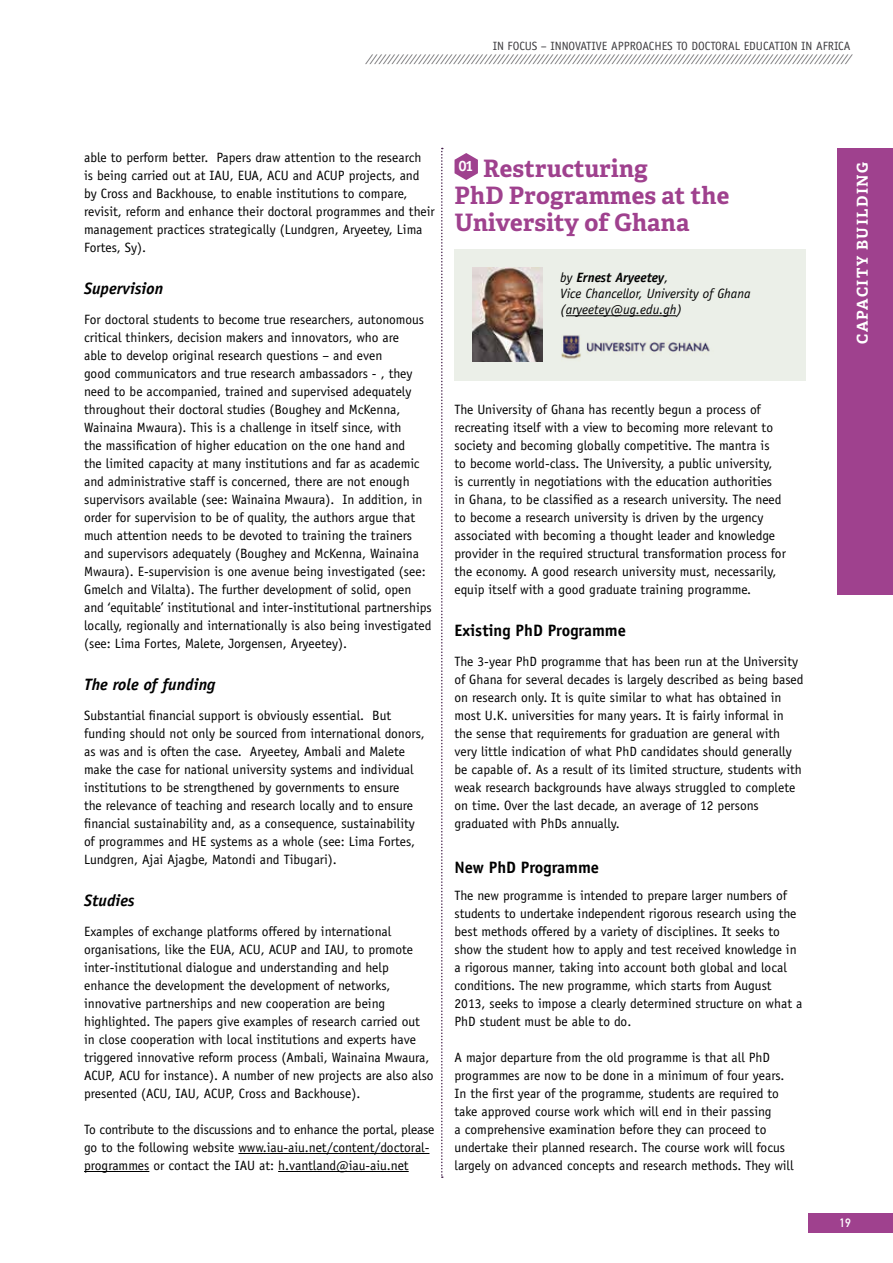
<style>
.page{position:relative;width:893px;height:1263px;background:#fff}
.page>*{position:absolute;margin:0;border:0;box-sizing:border-box;transform-origin:0 0}
.t1{font:700 24px/27px "Adelle";letter-spacing:.01em;color:#9f418e}
.t2{font:700 16.5px "Officina Sans Std";color:#000}
.t3{font:italic 700 16.5px "Officina Sans Std";color:#000}
.t4{font:700 15px "Adelle";letter-spacing:.1em;color:#fff}
.t5{font:13.5px/18px "Officina Sans Std";color:#000}
.t6{font:italic 13.5px/16.2px "Officina Sans Std";color:#000}
.t7{font:12px "Officina Sans Std";color:#3e3d40}
.t8{font:12px "DIN Mittelschrift Std";color:#fff}
.t9{font:italic 10.5px "Officina Sans Std";color:#3e3d40}
.s1{font-weight:700}
</style>
<div class="page">
<div style="left:808px;top:1213px;width:85px;height:20px;background:#9f418e"></div>
<div style="left:838px;top:148px;width:55px;height:447px;background:#9f418e"></div>
<hr style="left:238px;top:1153px;width:191px;height:1px;background:#000">
<hr style="left:84px;top:1171px;width:65px;height:1px;background:#000">
<hr style="left:278px;top:1171px;width:131px;height:1px;background:#000">
<svg style="left:455px;top:153px;width:23px;height:27px"></svg>
<div style="left:454px;top:249px;width:352px;height:131px;background:#ebefe8"></div>
<img style="left:472px;top:268px;width:70px;height:93px">
<hr style="left:566px;top:315px;width:110px;height:1px;background:#000">
<img style="left:561px;top:335px;width:149px;height:24px">
<svg style="left:441px;top:148px;width:2px;height:1030px"></svg>
<p class="t7" style="left:493px;top:39px;width:69px">IN FOCUS – Innovative</p>
<p class="t7" style="left:611px;top:39px;width:14px">Approac</p>
<p class="t7" style="left:654px;top:39px;width:51px">hes to Doctoral</p>
<p class="t7" style="left:744px;top:39px;width:13px">Education</p>
<p class="t7" style="left:801px;top:39px;width:28px">in Africa</p>
<p class="t9" style="left:366px;top:52px;width:489px">//////////////////////////////////////////////////////////////////////////////////////////////////////////////</p>
<p class="t5" style="left:84px;top:148px;width:352px">able to perform better. Papers draw attention to the research<br>is being carried out at IAU, EUA, ACU and ACUP projects, and by Cross and Backhouse, to enable institutions to compare, revisit, reform and enhance their doctoral programmes and their management practices strategically (Lundgren, Aryeetey, Lima Fortes, Sy).</p>
<p class="t3" style="left:84px;top:278px;width:81px">Supervision</p>
<p class="t5" style="left:84px;top:310px;width:349px">For doctoral students to become true researchers, autonomous critical thinkers, decision makers and innovators, who are<br>able to develop original research questions – and even<br>good communicators and true research ambassadors - , they need to be accompanied, trained and supervised adequately throughout their doctoral studies (Boughey and McKenna, Wainaina Mwaura). This is a challenge in itself since, with<br>the massification of higher education on the one hand and<br>the limited capacity at many institutions and far as academic and administrative staff is concerned, there are not enough supervisors available (see: Wainaina Mwaura). In addition, in order for supervision to be of quality, the authors argue that much attention needs to be devoted to training the trainers and supervisors adequately (Boughey and McKenna, Wainaina Mwaura). E-supervision is one avenue being investigated (see:<br>Gmelch and Vilalta). The further development of solid, open and ‘equitable’ institutional and inter-institutional partnerships locally, regionally and internationally is also being investigated (see: Lima Fortes, Malete, Jorgensen, Aryeetey).</p>
<p class="t3" style="left:84px;top:674px;width:133px">The role of funding</p>
<p class="t5" style="left:84px;top:706px;width:342px">Substantial financial support is obviously essential. But funding should not only be sourced from international donors, as was and is often the case. Aryeetey, Ambali and Malete make the case for national university systems and individual institutions to be strengthened by governments to ensure<br>the relevance of teaching and research locally and to ensure financial sustainability and, as a consequence, sustainability of programmes and H E systems as a whole (see: Lima Fortes, Lundgren, Ajai Ajagbe, Matondi and Tibugari).</p>
<p class="t3" style="left:84px;top:890px;width:52px">Studies</p>
<p class="t5" style="left:84px;top:922px;width:351px">Examples of exchange platforms offered by international organisations, like the EUA, ACU, ACUP and IAU, to promote inter-institutional dialogue and understanding and help enhance the development the development of networks, innovative partnerships and new cooperation are being highlighted. The papers give examples of research carried out in close cooperation with local institutions and experts have triggered innovative reform process (Ambali, Wainaina Mwaura, ACUP, ACU for instance). A number of new projects are also also presented (ACU, IAU, ACUP, Cross and Backhouse).</p>
<p class="t5" style="left:84px;top:1120px;width:352px">To contribute to the discussions and to enhance the portal, please go to the following website www.iau-aiu.net/content/doctoral&shy;programmes or contact the IAU at: h.vantland@iau-aiu.net</p>
<h1 class="t1" style="left:455px;top:155px;width:276px"><sup>01</sup> Restructuring<br>PhD Programmes at the<br>University of Ghana</h1>
<p class="t6" style="left:560px;top:269px;width:192px">by <span class="s1">Ernest Aryeetey</span>,<br>Vice Chancellor, University of Ghana (aryeetey@ug.edu.gh)</p>
<p class="t5" style="left:454px;top:400px;width:333px">The University of Ghana has recently begun a process of recreating itself with a view to becoming more relevant to society and becoming globally competitive. The mantra is<br>to become world-class. The University, a public university,<br>is currently in negotiations with the education authorities in Ghana, to be classified as a research university. The need to become a research university is driven by the urgency associated with becoming a thought leader and knowledge provider in the required structural transformation process for the economy. A good research university must, necessarily, equip itself with a good graduate training programme.</p>
<p class="t2" style="left:454px;top:620px;width:173px">Existing PhD Programme</p>
<p class="t5" style="left:454px;top:652px;width:351px">The 3-year PhD programme that has been run at the University of Ghana for several decades is largely described as being based on research only. It is quite similar to what has obtained in most U.K. universities for many years. It is fairly informal in the sense that requirements for graduation are general with very little indication of what PhD candidates should generally be capable of. As a result of its limited structure, students with weak research backgrounds have always struggled to complete on time. Over the last decade, an average of 12 persons graduated with PhDs annually.</p>
<p class="t2" style="left:454px;top:857px;width:146px">N ew PhD Programme</p>
<p class="t5" style="left:454px;top:886px;width:349px">The new programme is intended to prepare larger numbers of students to undertake independent rigorous research using the best methods offered by a variety of disciplines. It seeks to show the student how to apply and test received knowledge in a rigorous manner, taking into account both global and local conditions. The new programme, which starts from August 2013, seeks to impose a clearly determined structure on what a PhD student must be able to do.</p>
<p class="t5" style="left:454px;top:1048px;width:341px">A major departure from the old programme is that all PhD programmes are now to be done in a minimum of four years.<br>In the first year of the programme, students are required to take approved course work which will end in their passing<br>a comprehensive examination before they can proceed to undertake their planned research. The course work will focus largely on advanced concepts and research methods. They will</p>
<p class="t4" style="left:853px;top:344px;width:183px;rotate:-90deg">CAPACITY BUILDING</p>
<p class="t8" style="left:839px;top:1216px;width:13px">19</p>
</div>
